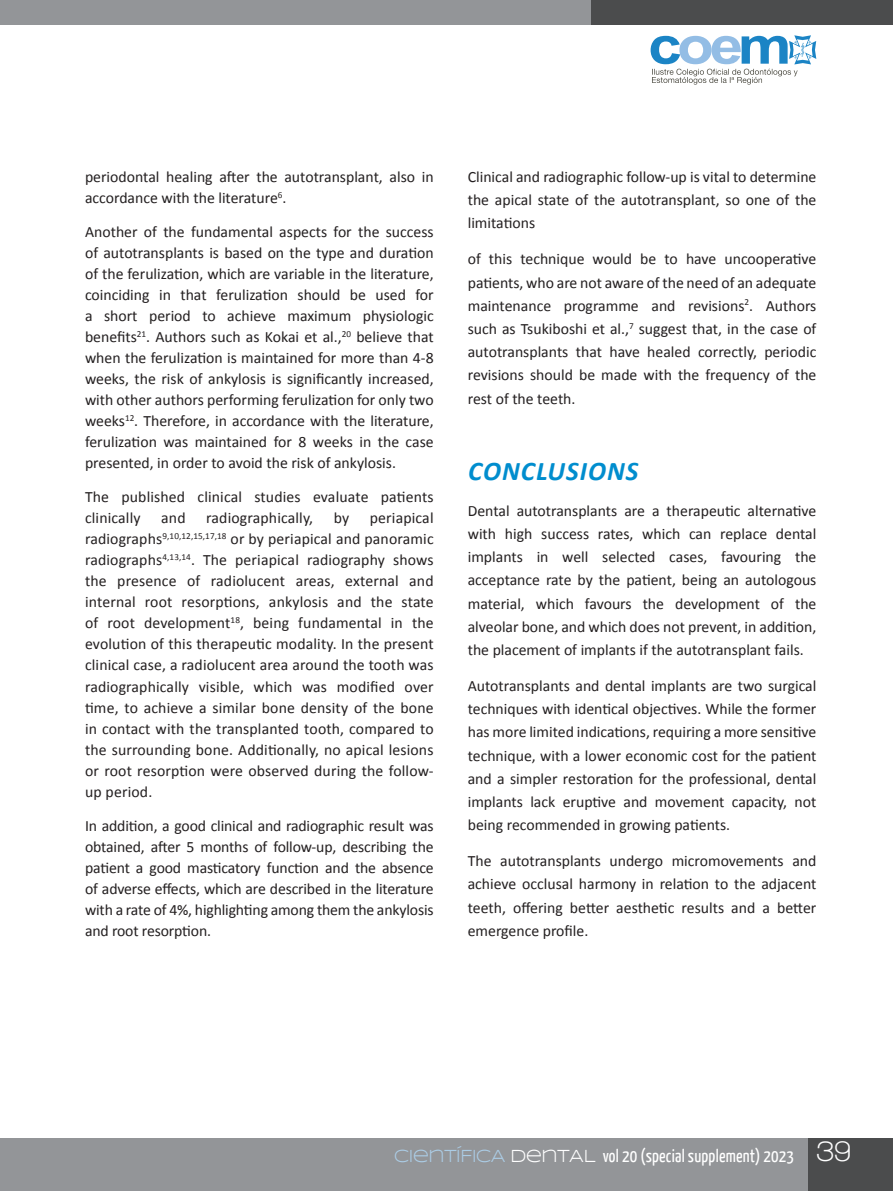
<style>
.page{position:relative;width:893px;height:1191px;background:#fff}
.page>*{position:absolute;margin:0;border:0;box-sizing:border-box;transform-origin:0 0}
.t1{font:italic 700 27px "Calibri";letter-spacing:.04em;color:#008dce}
.t2{font:18px "Yanone Kaffeesatz";letter-spacing:.01em;color:#fff}
.t3{font:15.75px/21px "Calibri";color:#231f20;text-align:justify}
.s1{font-family:"Syncopate";color:#abcce5}
.s2{font-family:"Syncopate"}
.s3{font-family:"Walkway";font-weight:700;font-size:30px}
</style>
<div class="page">
<div style="left:0;top:1138px;width:893px;height:53px;background:#939598"></div>
<div style="left:808px;top:1138px;width:85px;height:53px;background:#4b4c4d"></div>
<div style="left:0;top:0;width:893px;height:25px;background:#939598"></div>
<div style="left:591px;top:0;width:302px;height:25px;background:#4b4c4d"></div>
<svg style="left:651px;top:35px;width:165px;height:50px"></svg>
<p class="t3" style="left:85px;top:165px;width:350px">periodontal healing after the autotransplant, also in accordance with the literature<sup>6</sup>.</p>
<p class="t3" style="left:85px;top:220px;width:350px">Another of the fundamental aspects for the success of autotransplants is based on the type and duration of the ferulization, which are variable in the literature, coinciding in that ferulization should be used for a short period to achieve maximum physiologic benefits<sup>21</sup>. Authors such as Kokai et al.,<sup>20</sup> believe that when the ferulization is maintained for more than 4-8 weeks, the risk of ankylosis is significantly increased, with other authors performing ferulization for only two weeks<sup>12</sup>. Therefore, in accordance with the literature, ferulization was maintained for 8 weeks in the case presented, in order to avoid the risk of ankylosis.</p>
<p class="t3" style="left:85px;top:485px;width:350px">The published clinical studies evaluate patients clinically</p>
<p class="t3" style="left:85px;top:507px;width:350px;text-indent:285px">periapical radiographs<sup>9,10,12,15,17,18</sup> or by periapical and panoramic radiographs<sup>4,13,14</sup>. The periapical radiography shows the presence of radiolucent areas, external and internal root resorptions, ankylosis and the state of root development<sup>18</sup>, being fundamental in the evolution of this therapeutic modality. In the present clinical case, a radiolucent area around the tooth was radiographically visible, which was modified over time, to achieve a similar bone density of the bone in contact with the transplanted tooth, compared to the surrounding bone. Additionally, no apical lesions or root resorption were observed during the follow&shy;up period.</p>
<p class="t3" style="left:85px;top:814px;width:350px">In addition, a good clinical and radiographic result was obtained, after 5 months of follow-up, describing the patient a good masticatory function and the absence of adverse effects, which are described in the literature with a rate of 4%, highlighting among them the ankylosis and root resorption.</p>
<p class="t3" style="left:161px;top:507px;width:26px">and</p>
<p class="t3" style="left:206px;top:507px;width:108px">radiographically,</p>
<p class="t3" style="left:334px;top:507px;width:17px">by</p>
<p class="t3" style="left:468px;top:164px;width:350px;line-height:23.2px">Clinical and radiographic follow-up is vital to determine the apical state of the autotransplant, so one of the limitations</p>
<p class="t3" style="left:468px;top:247px;width:350px;line-height:23.2px">of this technique would be to have uncooperative patients, who are not aware of the need of an adequate maintenance programme and revisions<sup>2</sup>. Authors such as Tsukiboshi et al.,<sup>7</sup> suggest that, in the case of autotransplants that have healed correctly, periodic revisions should be made with the frequency of the rest of the teeth.</p>
<h1 class="t1" style="left:468px;top:454px;width:172px">CONCLUSIONS</h1>
<p class="t3" style="left:468px;top:498px;width:350px;line-height:23.2px">Dental autotransplants are a therapeutic alternative with high success rates, which can replace dental implants in well selected cases, favouring the acceptance rate by the patient, being an autologous material, which favours the development of the alveolar bone, and which does not prevent, in addition, the placement of implants if the autotransplant fails.</p>
<p class="t3" style="left:468px;top:673px;width:350px;line-height:23.2px">Autotransplants and dental implants are two surgical techniques with identical objectives. While the former has more limited indications, requiring a more sensitive technique, with a lower economic cost for the patient and a simpler restoration for the professional, dental implants lack eruptive and movement capacity, not being recommended in growing patients.</p>
<p class="t3" style="left:468px;top:848px;width:350px;line-height:23.2px">The autotransplants undergo micromovements and achieve occlusal harmony in relation to the adjacent teeth, offering better aesthetic results and a better emergence profile.</p>
<p class="t2" style="left:394px;top:1144px;width:459px"><span class="s1">CIENTÍFICA</span> <span class="s2">DENTAL</span> vol 20 (special supplement) 2023 <span class="s3">39</span></p>
</div>
